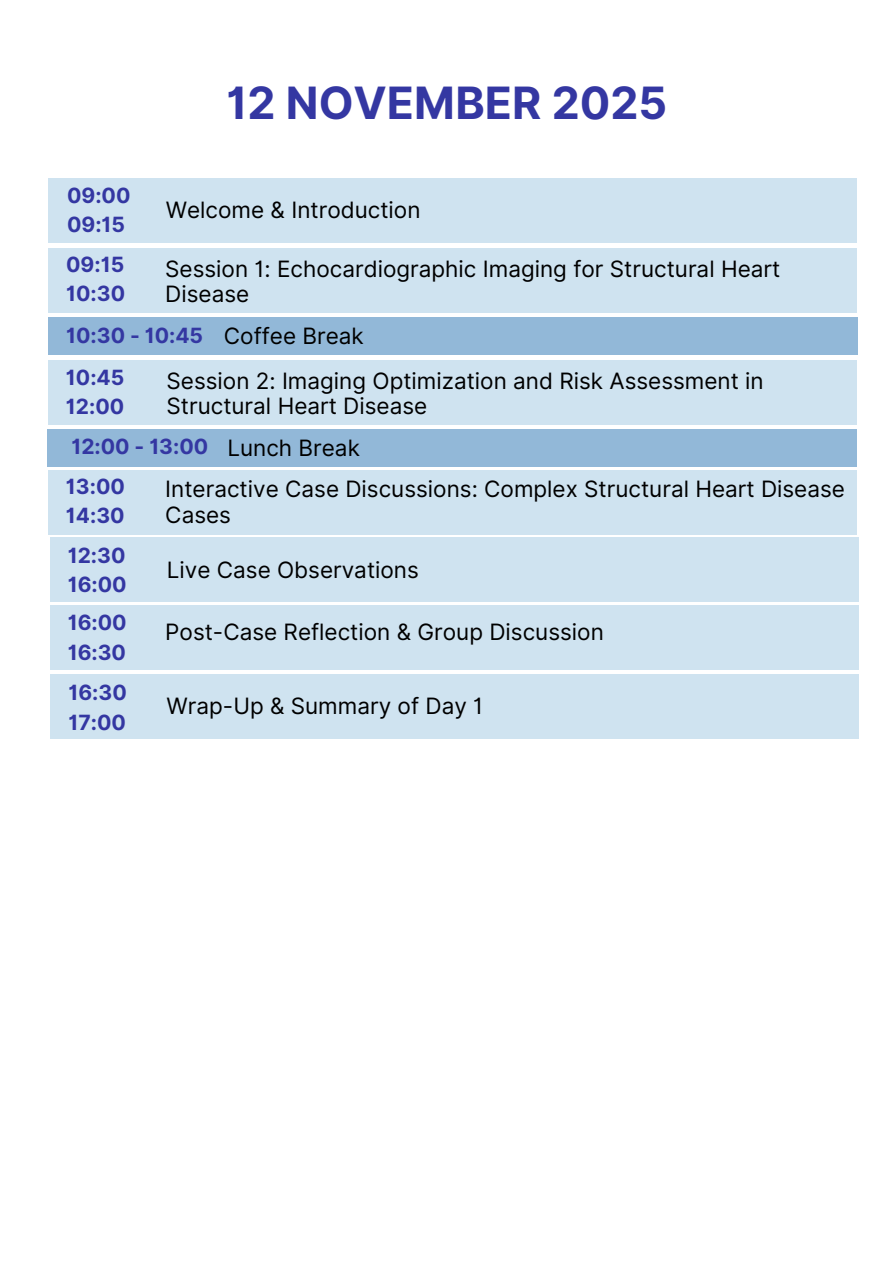
<style>
.page{position:relative;width:894px;height:1264px;background:#fff}
.page>*{position:absolute;margin:0;border:0;box-sizing:border-box;transform-origin:0 0}
.t1{font:700 44.55px "Inter";color:#3437a2}
.t2{font:22.5px/24.8px "Inter";color:#000}
.t3{font:700 21px/29.2px "Inter";color:#3437a2}
</style>
<div class="page">
<div style="left:48px;top:178px;width:808px;height:65px;background:#cfe3f0"></div>
<div style="left:48px;top:248px;width:808px;height:64px;background:#cfe3f0"></div>
<div style="left:50px;top:674px;width:809px;height:64px;background:#cfe3f0"></div>
<div style="left:48px;top:317px;width:809px;height:38px;background:#92b8d8"></div>
<div style="left:48px;top:429px;width:808px;height:37px;background:#92b8d8"></div>
<div style="left:50px;top:538px;width:808px;height:64px;background:#cfe3f0"></div>
<div style="left:50px;top:605px;width:808px;height:64px;background:#cfe3f0"></div>
<div style="left:48px;top:360px;width:808px;height:64px;background:#cfe3f0"></div>
<div style="left:48px;top:470px;width:808px;height:64px;background:#cfe3f0"></div>
<h2 class="t3" style="left:67px;top:181px;width:65px">09:00<br>09:15</h2>
<p class="t3" style="left:66px;top:250px;width:60px">09:15<br>10:30</p>
<p class="t1" style="left:226px;top:76px;width:442px">12 NOVEMBER 2025</p>
<h1 class="t2" style="left:166px;top:197px;width:256px">Welcome &amp; Introduction</h1>
<h2 class="t2" style="left:165px;top:256px;width:616px">Session 1: Echocardiographic Imaging for Structural Heart<br>Disease</h2>
<h2 class="t3" style="left:66px;top:320px;width:138px">10:30 - 10:45</h2>
<p class="t2" style="left:224px;top:323px;width:141px">Coffee Break</p>
<h2 class="t3" style="left:66px;top:363px;width:60px">10:45<br>12:00</h2>
<p class="t2" style="left:166px;top:368px;width:598px">Session 2: Imaging Optimization and Risk Assessment in<br>Structural Heart Disease</p>
<h2 class="t3" style="left:71px;top:432px;width:138px">12:00 - 13:00</h2>
<p class="t2" style="left:227px;top:435px;width:134px">Lunch Break</p>
<h2 class="t3" style="left:66px;top:471px;width:60px">13:00<br>14:30</h2>
<p class="t2" style="left:165px;top:476px;width:681px;line-height:25.8px">Interactive Case Discussions: Complex Structural Heart Disease<br>Cases</p>
<h2 class="t3" style="left:68px;top:540px;width:60px">12:30<br>16:00</h2>
<p class="t2" style="left:167px;top:558px;width:253px">Live Case Observations</p>
<h2 class="t3" style="left:68px;top:608px;width:60px">16:00<br>16:30</h2>
<p class="t2" style="left:165px;top:619px;width:440px">Post-Case Reflection &amp; Group Discussion</p>
<p class="t3" style="left:68px;top:678px;width:60px">16:30<br>17:00</p>
<h2 class="t2" style="left:166px;top:693px;width:318px">Wrap-Up &amp; Summary of Day 1</h2>
</div>
